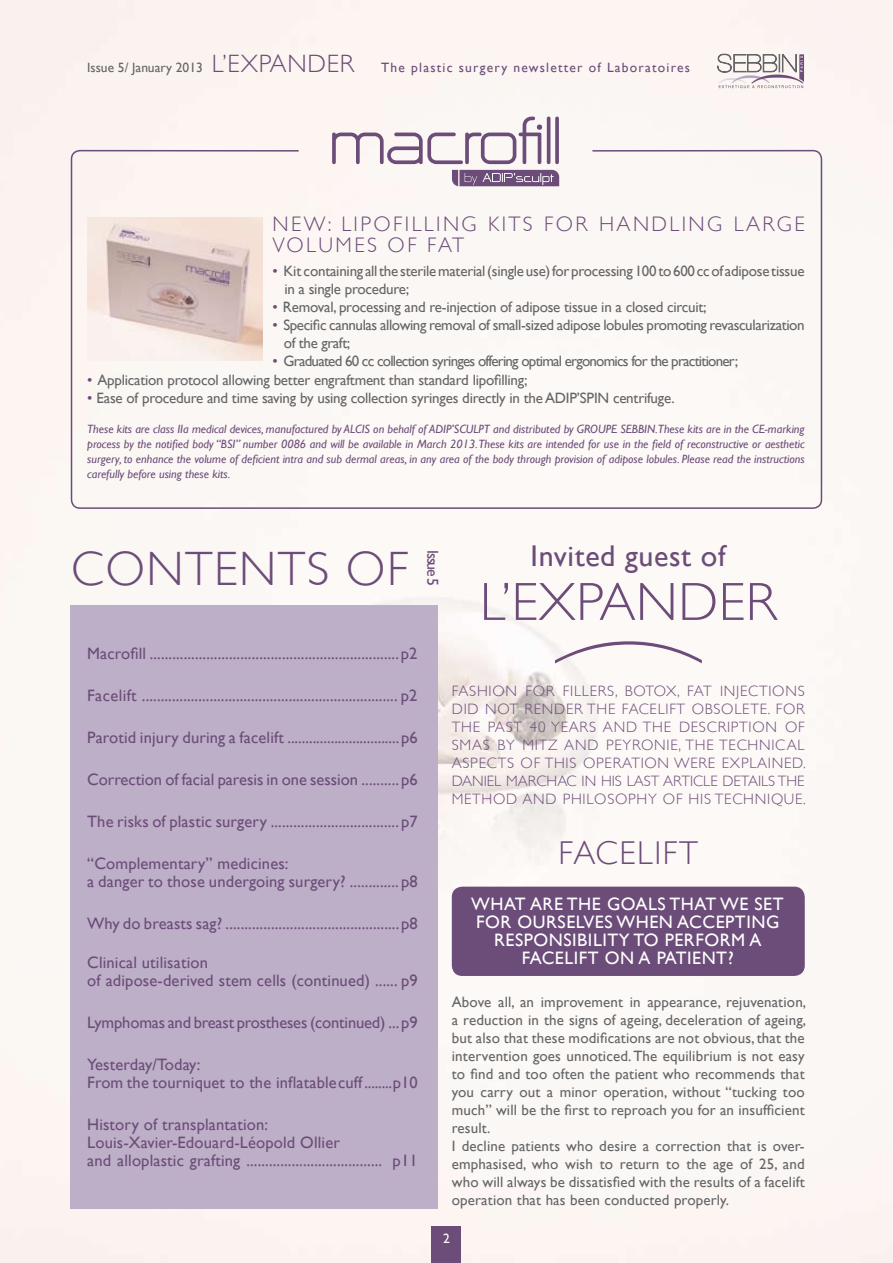
<style>
.page{position:relative;width:893px;height:1263px;background:#fbf7f4}
.page>*{position:absolute;margin:0;border:0;box-sizing:border-box;transform-origin:0 0}
.t1{font:200 161.85px "Helvetica Neue";color:#6c4c79}
.t2{font:300 54px "Gill Sans";letter-spacing:.01em;color:#6c4c79}
.t3{font:300 48.15px "Gill Sans";letter-spacing:.03em;color:#6c4c79}
.t4{font:300 33px "Gill Sans";color:#6c4c79}
.t5{font:30px "Gill Sans";letter-spacing:.02em;color:#6c4c79}
.t6{font:300 21px "Gill Sans";letter-spacing:.115em;color:#6c4c79}
.t7{font:18px/18px "Gill Sans";letter-spacing:.03em;color:#fff}
.t8{font:16.5px/18px "Gill Sans";letter-spacing:.01em;color:#6c4c79}
.t9{font:16.5px "Gill Sans";letter-spacing:-.01em;color:#6c4c79}
.t10{font:15.75px "Gill Sans";letter-spacing:-.085em;color:#6c4c79}
.t11{font:15px/18px "Gill Sans";letter-spacing:.01em;color:#646567}
.t12{font:15px/18px "Gill Sans";letter-spacing:-.015em;color:#646567}
.t13{font:300 15px/18px "Gill Sans";letter-spacing:.05em;color:#6c4c79}
.t14{font:15px "Gill Sans";letter-spacing:-.05em;color:#646567}
.t15{font:300 15px/18px "Gill Sans";color:#6c4c79}
.t16{font:13.5px "Gill Sans";letter-spacing:.09em;color:#6c4c79}
.t17{font:13.5px "Gill Sans";color:#646567}
.t18{font:13.5px "Gill Sans";color:#fff}
.t19{font:italic 12px/15px "Gill Sans";color:#6c4c79;text-align:justify}
.s1{font-weight:300;font-size:25.05px}
.s2{color:#6c4c79}
</style>
<div class="page">
<div style="left:432px;top:1226px;width:29px;height:37px;background:#6c4c79"></div>
<div style="left:452px;top:887px;width:353px;height:89px;background:#6c4c79;border-radius:10px"></div>
<div style="left:71px;top:606px;width:367px;height:603px;background:#bcafc7"></div>
<div style="left:71px;top:150px;width:751px;height:359px;border:2px solid #6c4c79;border-radius:9px"></div>
<img style="left:88px;top:218px;width:174px;height:142px">
<svg style="left:332px;top:117px;width:227px;height:47px"></svg>
<svg style="left:452px;top:170px;width:107px;height:16px;background:#80648b"></svg>
<svg style="left:717px;top:54px;width:87px;height:34px"></svg>
<p class="t17" style="left:87px;top:59px;width:117px">Issue 5/ January 2013</p>
<p class="t16" style="left:212px;top:60px;width:479px"><span class="s1">L’EXPANDER</span> The plastic surgery newsletter of Laboratoires</p>
<p class="t6" style="left:273px;top:212px;width:362px">NEW: LIPOFILLIN G KITS FOR HAND</p>
<p class="t6" style="left:670px;top:212px;width:134px">LING LARGE</p>
<p class="t6" style="left:272px;top:233px;width:193px">VOLUMES OF FAT</p>
<p class="t12" style="left:284px;top:262px;width:522px;text-indent:-12px"><span class="s2">•</span> Kit containing all the sterile material (single use) for processing 100 to 600 cc of adipose tissue in a single procedure;</p>
<p class="t12" style="left:273px;top:298px;width:436px"><span class="s2">•</span> Removal, processing and re-injection of adipose tissue in a closed circuit;</p>
<p class="t12" style="left:284px;top:316px;width:522px;text-indent:-11px"><span class="s2">•</span> Specific cannulas allowing removal of small-sized adipose lobules promoting revascularization of the graft;</p>
<p class="t14" style="left:273px;top:353px;width:467px"><span class="s2">•</span> Graduated 60 cc collection syringes offering optimal ergonomics for the practitioner;</p>
<p class="t12" style="left:87px;top:370px;width:442px"><span class="s2">•</span> Application protocol allowing better engraftment than standard lipofilling;</p>
<p class="t12" style="left:87px;top:388px;width:589px"><span class="s2">•</span> Ease of procedure and time saving by using collection syringes directly in the ADIP’SPIN centrifuge.</p>
<p class="t19" style="left:87px;top:421px;width:719px">These kits are class IIa medical devices, manufactured by ALCIS on behalf of ADIP’SCULPT and distributed by GROUPE SEBBIN.These kits are in the CE-marking process by the notified body “BSI” number 0086 and will be available in March 2013.These kits are intended for use in the field of reconstructive or aesthetic surgery, to enhance the volume of deficient intra and sub dermal areas, in any area of the body through provision of adipose lobules. Please read the instructions carefully before using these kits.</p>
<h3 class="t3" style="left:71px;top:541px;width:338px">CONTENTS OF</h3>
<p class="t10" style="left:442px;top:550px;width:37px;rotate:90deg">Issue 5</p>
<p class="t8" style="left:87px;top:644px;width:332px">Macrofill .................................................................. p2</p>
<p class="t8" style="left:87px;top:686px;width:332px">Facelift .................................................................... p2</p>
<p class="t8" style="left:87px;top:728px;width:332px">Parotid injury during a facelift ............................... p6</p>
<p class="t8" style="left:87px;top:770px;width:332px">Correction of facial paresis in one session .......... p6</p>
<p class="t8" style="left:87px;top:812px;width:332px">The risks of plastic surgery .................................. p7</p>
<p class="t8" style="left:87px;top:854px;width:332px">“Complementary” medicines:<br>a danger to those undergoing surgery? ............. p8</p>
<p class="t8" style="left:87px;top:914px;width:332px">Why do breasts sag? .............................................. p8</p>
<p class="t8" style="left:87px;top:953px;width:332px">Clinical utilisation<br>of adipose-derived stem cells (continued) ...... p9</p>
<p class="t9" style="left:87px;top:1012px;width:332px">Lymphomas and breast prostheses (continued) ... p9</p>
<p class="t8" style="left:87px;top:1055px;width:332px">Yesterday/Today:<br>From the tourniquet to the inflatable cuff ........p10</p>
<p class="t8" style="left:87px;top:1115px;width:332px">History of transplantation:<br>Louis-Xavier-Edouard-Léopold Ollier<br>and alloplastic grafting .................................... p11</p>
<h3 class="t5" style="left:531px;top:538px;width:196px">Invited guest of</h3>
<h2 class="t2" style="left:480px;top:571px;width:298px">L’EXPANDER</h2>
<h1 class="t1" style="left:734px;top:630px;width:37px;rotate:90deg">(</h1>
<p class="t13" style="left:452px;top:682px;width:354px">FASHION FOR FILLERS, BOTOX, FAT INJECTION S<br>DID NOT RENDER</p>
<p class="t13" style="left:587px;top:700px;width:218px">THE FACELIFT OBSOLETE. FOR</p>
<p class="t13" style="left:452px;top:718px;width:119px">THE PAST 40 YEAR</p>
<p class="t13" style="left:589px;top:718px;width:27px">S AND</p>
<p class="t13" style="left:643px;top:718px;width:163px">THE DESCRIPTION OF</p>
<p class="t13" style="left:452px;top:736px;width:125px">SMAS BY MITZ AND</p>
<p class="t13" style="left:606px;top:736px;width:200px">PEYRON IE, THE TECHN ICAL</p>
<p class="t13" style="left:452px;top:754px;width:155px">ASPECTS OF THIS OPERA</p>
<p class="t13" style="left:631px;top:754px;width:68px">TION WERE</p>
<p class="t13" style="left:722px;top:754px;width:10px">EXP</p>
<p class="t13" style="left:749px;top:754px;width:34px">LAINED</p>
<p class="t13" style="left:803px;top:754px;width:4px">.</p>
<p class="t13" style="left:452px;top:772px;width:11px">DAN</p>
<p class="t15" style="left:452px;top:772px;width:353px;text-indent:32px">IEL MARCHAC IN HIS LAST ARTICLE DETAILS THE<br>METHOD AND</p>
<p class="t13" style="left:563px;top:790px;width:245px">PHILOSOPHY OF HIS TECHN IQUE.</p>
<h3 class="t4" style="left:559px;top:834px;width:95px">FAC ELIFT</h3>
<p class="t7" style="left:471px;top:894px;width:71px">What are</p>
<p class="t7" style="left:567px;top:894px;width:218px">the goals that we set</p>
<p class="t7" style="left:476px;top:912px;width:68px">for ourse</p>
<p class="t7" style="left:576px;top:912px;width:56px">lves whe</p>
<p class="t7" style="left:659px;top:912px;width:122px">n accepting</p>
<p class="t7" style="left:494px;top:930px;width:11px">resp</p>
<p class="t7" style="left:522px;top:930px;width:241px;text-indent:12px">onsi bility to perform A facelift on a patient?</p>
<p class="t11" style="left:452px;top:992px;width:356px">Above all, an improvement in appearance, rejuvenation, a reduction in the signs of ageing, deceleration of ageing, but also that these modifications are not obvious, that the intervention goes unnoticed. The equilibrium is not easy to find and too often the patient who recommends that you carry out a minor operation, without “tucking too much” will be the first to reproach you for an insufficient result.<br>I decline patients who desire a correction that is over&shy;emphasised, who wish to return to the age of 25, and who will always be dissatisfied with the results of a facelift operation that has been conducted properly.</p>
<p class="t18" style="left:443px;top:1230px;width:8px">2</p>
</div>
